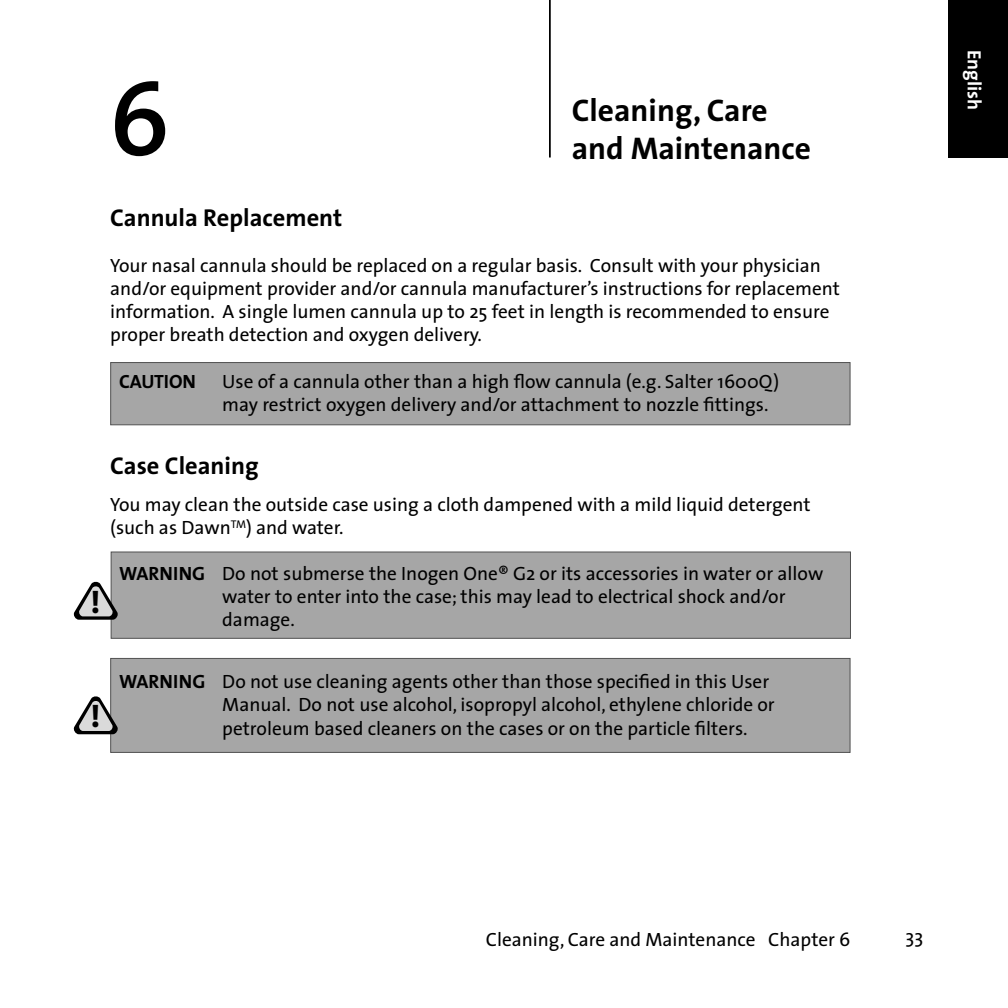
<style>
.page{position:relative;width:1008px;height:1008px;background:#fff}
.page>*{position:absolute;margin:0;border:0;box-sizing:border-box;transform-origin:0 0}
.t1{font:600 105px "The Sans";color:#000}
.t2{font:700 32.73px "Myriad";color:#000}
.t3{font:700 31.5px/37.8px "The Sans";color:#000}
.t4{font:700 24.5px "The Sans";color:#000}
.t5{font:19.25px/23.1px "The Sans";color:#000}
.t6{font:700 19.25px "The Sans";letter-spacing:-.01em;color:#000}
.t7{font:700 19.25px "The Sans";color:#fff}
.s1{font-weight:700}
</style>
<div class="page">
<div style="left:111px;top:552px;width:740px;height:87px;background:#a6a6a6;border:1px solid #515151"></div>
<div style="left:110px;top:362px;width:740px;height:63px;background:#a6a6a6;border:1px solid #515151"></div>
<div style="left:110px;top:658px;width:740px;height:95px;background:#a6a6a6;border:1px solid #515151"></div>
<hr style="left:549px;top:0;width:2px;height:158px;background:#000">
<svg style="left:73px;top:581px;width:45px;height:39px"></svg>
<svg style="left:73px;top:696px;width:45px;height:38px"></svg>
<div style="left:948px;top:0;width:60px;height:158px;background:#000"></div>
<h1 class="t1" style="left:109px;top:32px;width:63px">6</h1>
<h3 class="t3" style="left:572px;top:90px;width:241px">Cleaning, Care and Maintenance</h3>
<p class="t4" style="left:110px;top:197px;width:234px">Cannula Replacement</p>
<p class="t5" style="left:110px;top:254px;width:731px">Your nasal cannula should be replaced on a regular basis. Consult with your physician and/or equipment provider and/or cannula manufacturer’s instructions for replacement information. A single lumen cannula up to 25 feet in length is recommended to ensure proper breath detection and oxygen delivery.</p>
<p class="t6" style="left:119px;top:365px;width:79px">CAUTION</p>
<p class="t5" style="left:222px;top:369px;width:559px">Use of a cannula other than a high flow cannula (e.g. Salter 1600Q) may restrict oxygen delivery and/or attachment to nozzle fittings.</p>
<p class="t4" style="left:110px;top:445px;width:150px">Case Cleaning</p>
<p class="t5" style="left:110px;top:492px;width:702px">You may clean the outside case using a cloth dampened with a mild liquid detergent (such as Dawn<sup>TM</sup>) and water.</p>
<p class="t5" style="left:222px;top:562px;width:603px;text-indent:-103px"><span class="s1">WARNING</span> Do not submerse the Inogen One® G2 or its accessories in water or allow water to enter into the case; this may lead to electrical shock and/or damage.</p>
<h2 class="t2" style="left:91px;top:585px;width:62px">! <sup>C</sup></h2>
<p class="t5" style="left:222px;top:670px;width:554px;text-indent:-103px"><span class="s1">WARNING</span> Do not use cleaning agents other than those specified in this User<br>Manual. Do not use alcohol, isopropyl alcohol, ethylene chloride or petroleum based cleaners on the cases or on the particle filters.</p>
<h2 class="t2" style="left:91px;top:700px;width:62px">! <sup>C</sup></h2>
<p class="t7" style="left:990px;top:50px;width:62px;rotate:90deg">English</p>
<p class="t5" style="left:486px;top:927px;width:366px">Cleaning, Care and Maintenance Chapter 6</p>
<p class="t5" style="left:906px;top:925px;width:19px">33</p>
</div>
